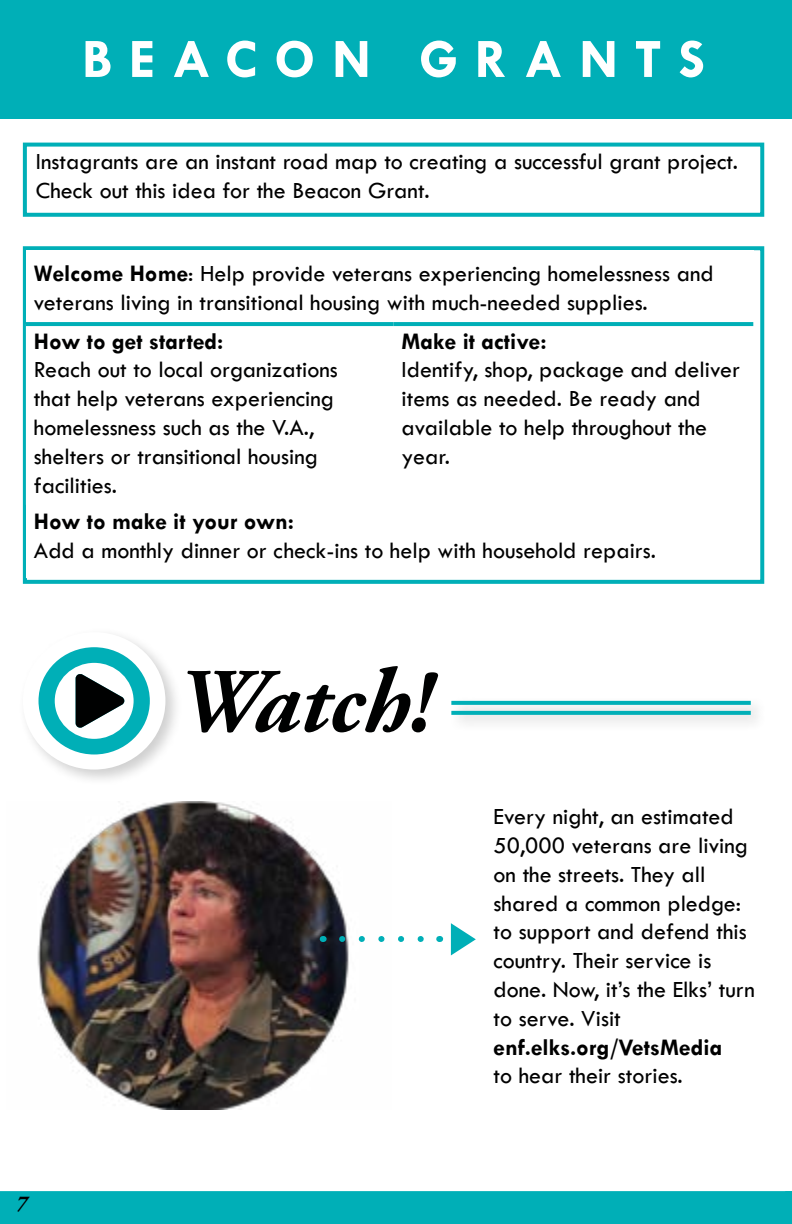
<style>
.page{position:relative;width:792px;height:1224px;background:#fff}
.page>*{position:absolute;margin:0;border:0;box-sizing:border-box;transform-origin:0 0}
.t1{font:italic 700 91px "Adobe Garamond Pro";color:#000101}
.t2{font:700 56px "Tw Cen";letter-spacing:.3em;color:#fff}
.t3{font:24px/28.8px "Tw Cen";color:#000}
.t4{font:24px/28.8px "Tw Cen";color:#000101}
.t5{font:700 24px "Tw Cen";color:#000101}
.t6{font:700 24px "Tw Cen";color:#000}
.t7{font:italic 700 24px "Adobe Garamond Pro";color:#000}
.s1{font-weight:700}
</style>
<div class="page">
<div style="left:0;top:1191px;width:792px;height:33px;background:#00afb7"></div>
<div style="left:775px;top:0;width:17px;height:118px;background:#00afb7"></div>
<div style="left:0;top:0;width:790px;height:118px;background:#00afb7"></div>
<div style="left:23px;top:143px;width:741px;height:74px;border:4px solid #00afb7"></div>
<div style="left:23px;top:246px;width:741px;height:338px;background:#fff;border:4px solid #00afb7"></div>
<div style="left:447px;top:697px;width:322px;height:26px;background:#000;opacity:.19"></div>
<svg style="left:451px;top:701px;width:300px;height:4px"></svg>
<div style="left:447px;top:707px;width:322px;height:26px;background:#f4f4f4"></div>
<svg style="left:451px;top:711px;width:300px;height:4px"></svg>
<div style="left:19px;top:628px;width:164px;height:158px;background:#000;opacity:.19"></div>
<div style="left:23px;top:632px;width:142px;height:138px;background:#fff;border-radius:50%"></div>
<svg style="left:39px;top:647px;width:111px;height:108px"></svg>
<svg style="left:450px;top:923px;width:26px;height:33px"></svg>
<img style="left:37px;top:802px;width:312px;height:307px">
<svg style="left:342px;top:936px;width:82px;height:6px"></svg>
<div style="left:26px;top:251px;width:727px;height:73px;background:#fff"></div>
<svg style="left:26px;top:326px;width:727px;height:179px"></svg>
<div style="left:26px;top:505px;width:727px;height:73px;background:#fff"></div>
<svg style="left:26px;top:322px;width:368px;height:4px"></svg>
<svg style="left:394px;top:322px;width:359px;height:4px"></svg>
<h2 class="t2" style="left:82px;top:26px;width:625px">BEACON GRANTS</h2>
<p class="t3" style="left:36px;top:147px;width:704px">Instagrants are an instant road map to creating a successful grant project.<br>Check out this idea for the Beacon Grant.</p>
<p class="t3" style="left:34px;top:259px;width:681px"><span class="s1">Welcome Home</span>: Help provide veterans experiencing homelessness and veterans living in transitional housing with much-needed supplies.</p>
<p class="t5" style="left:34px;top:327px;width:191px">How to get started:</p>
<p class="t4" style="left:34px;top:355px;width:306px">Reach out to local organizations that help veterans experiencing homelessness such as the V.A., shelters or transitional housing facilities.</p>
<p class="t5" style="left:402px;top:327px;width:146px">Make it active:</p>
<p class="t4" style="left:402px;top:355px;width:340px">Identify, shop, package and deliver items as needed. Be ready and available to help throughout the year.</p>
<p class="t5" style="left:34px;top:507px;width:262px">How to make it your own:</p>
<p class="t4" style="left:34px;top:536px;width:624px">Add a monthly dinner or check-ins to help with household repairs.</p>
<p class="t7" style="left:16px;top:1186px;width:13px">7</p>
<h1 class="t1" style="left:175px;top:650px;width:259px">Watch!</h1>
<p class="t3" style="left:494px;top:802px;width:263px">Every night, an estimated<br>50,000 veterans are living on the streets. They all shared a common pledge: to support and defend this country. Their service is done. Now, it’s the Elks’ turn to serve. Visit</p>
<p class="t6" style="left:494px;top:1033px;width:230px">enf.elks.org/VetsMedia</p>
<p class="t3" style="left:494px;top:1061px;width:191px">to hear their stories.</p>
</div>
